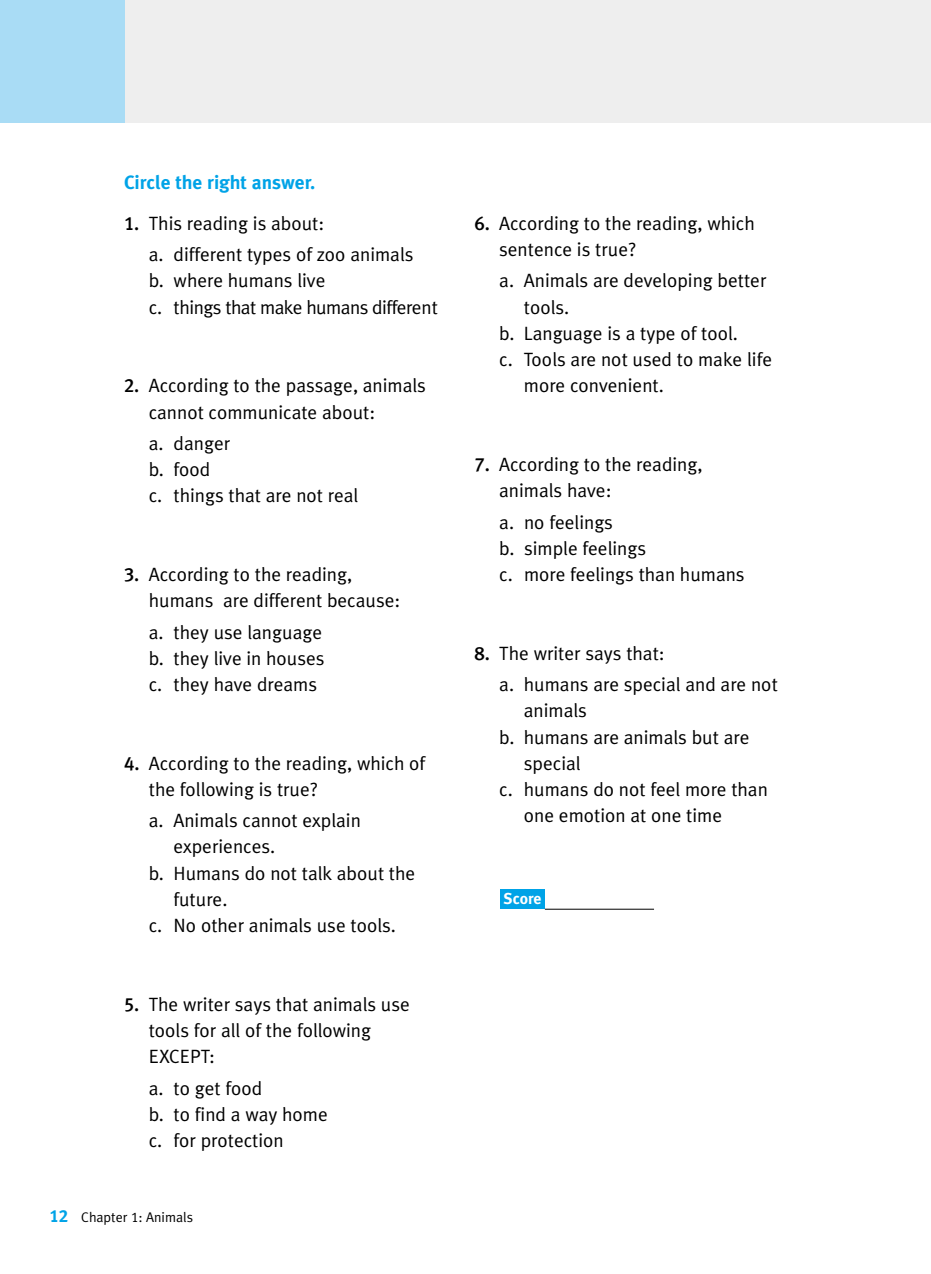
<style>
.page{position:relative;width:931px;height:1274px;background:#fff}
.page>*{position:absolute;margin:0;border:0;box-sizing:border-box;transform-origin:0 0}
.t1{font:19.25px/26.2px "Meta Plus Normal";color:#000}
.t2{font:19.25px/26.2px "Meta Plus Normal";letter-spacing:-.025em;color:#000}
.t3{font:700 19.25px "Meta Plus";color:#00a3e7}
.t4{font:700 15.75px "Meta Plus";color:#fff}
.t5{font:14px "Meta Plus Normal";color:#000}
.s1{font-family:"Meta Plus Medium Caps"}
.s2{font-family:"Meta Plus Bold Caps";font-size:17.5px;color:#00a3e7}
.s3{font-family:"Meta Plus Normal Caps"}
</style>
<div class="page">
<div style="left:93px;top:0;width:838px;height:122px;background:#eee"></div>
<div style="left:0;top:0;width:125px;height:122px;background:#a9dcf5"></div>
<div style="left:500px;top:889px;width:45px;height:20px;background:#00a3e7"></div>
<hr style="left:545px;top:909px;width:109px;height:1px;background:#000">
<p class="t3" style="left:124px;top:175px;width:193px">Circle the right answer.</p>
<p class="t1" style="left:149px;top:210px;width:266px;line-height:31.2px;text-indent:-25px"><span class="s1">1.</span> This reading is about:<br>a. different types of zoo animals</p>
<p class="t2" style="left:149px;top:270px;width:291px">b. where humans live<br>c. things that make humans different</p>
<p class="t1" style="left:149px;top:375px;width:279px;text-indent:-25px"><span class="s1">2.</span> According to the passage, animals cannot communicate about:</p>
<p class="t1" style="left:149px;top:432px;width:211px">a. danger<br>b. food<br>c. things that are not real</p>
<p class="t1" style="left:149px;top:563px;width:253px;text-indent:-25px"><span class="s1">3.</span> According to the reading, humans are different because:</p>
<p class="t1" style="left:149px;top:621px;width:177px">a. they use language b. they live in houses c. they have dreams</p>
<p class="t1" style="left:149px;top:752px;width:278px;text-indent:-25px"><span class="s1">4.</span> According to the reading, which of the following is true?</p>
<p class="t1" style="left:149px;top:809px;width:214px">a. Animals cannot explain</p>
<p class="t1" style="left:173px;top:836px;width:103px">experiences.</p>
<p class="t1" style="left:149px;top:862px;width:268px">b. Humans do not talk about the</p>
<p class="t1" style="left:173px;top:888px;width:56px">future.</p>
<p class="t1" style="left:149px;top:914px;width:249px">c. No other animals use tools.</p>
<p class="t1" style="left:149px;top:993px;width:263px;text-indent:-25px"><span class="s1">5.</span> The writer says that animals use tools for all of the following<br>EXCEPT:</p>
<p class="t1" style="left:149px;top:1077px;width:181px">a. to get food<br>b. to find a way home c. for protection</p>
<p class="t5" style="left:50px;top:1212px;width:145px"><span class="s2">12</span> Chapter <span class="s3">1</span>: Animals</p>
<p class="t1" style="left:499px;top:212px;width:257px;text-indent:-25px"><span class="s1">6.</span> According to the reading, which sentence is true?</p>
<p class="t1" style="left:499px;top:270px;width:269px">a. Animals are developing better</p>
<p class="t1" style="left:524px;top:296px;width:47px">tools.</p>
<p class="t1" style="left:499px;top:322px;width:240px">b. Language is a type of tool.</p>
<p class="t1" style="left:499px;top:348px;width:274px">c. Tools are not used to make life</p>
<p class="t1" style="left:524px;top:375px;width:142px">more convenient.</p>
<p class="t1" style="left:499px;top:453px;width:205px;text-indent:-25px"><span class="s1">7.</span> According to the reading, animals have:</p>
<p class="t1" style="left:499px;top:511px;width:247px">a. no feelings<br>b. simple feelings<br>c. more feelings than humans</p>
<p class="t1" style="left:499px;top:640px;width:280px;line-height:31.2px;text-indent:-25px"><span class="s1">8.</span> The writer says that:<br>a. humans are special and are not</p>
<p class="t1" style="left:524px;top:700px;width:65px">animals</p>
<p class="t1" style="left:499px;top:726px;width:252px">b. humans are animals but are</p>
<p class="t1" style="left:524px;top:752px;width:58px">special</p>
<p class="t1" style="left:499px;top:778px;width:270px">c. humans do not feel more than</p>
<p class="t1" style="left:524px;top:805px;width:200px">one emotion at one time</p>
<p class="t4" style="left:504px;top:893px;width:39px">Score</p>
</div>
